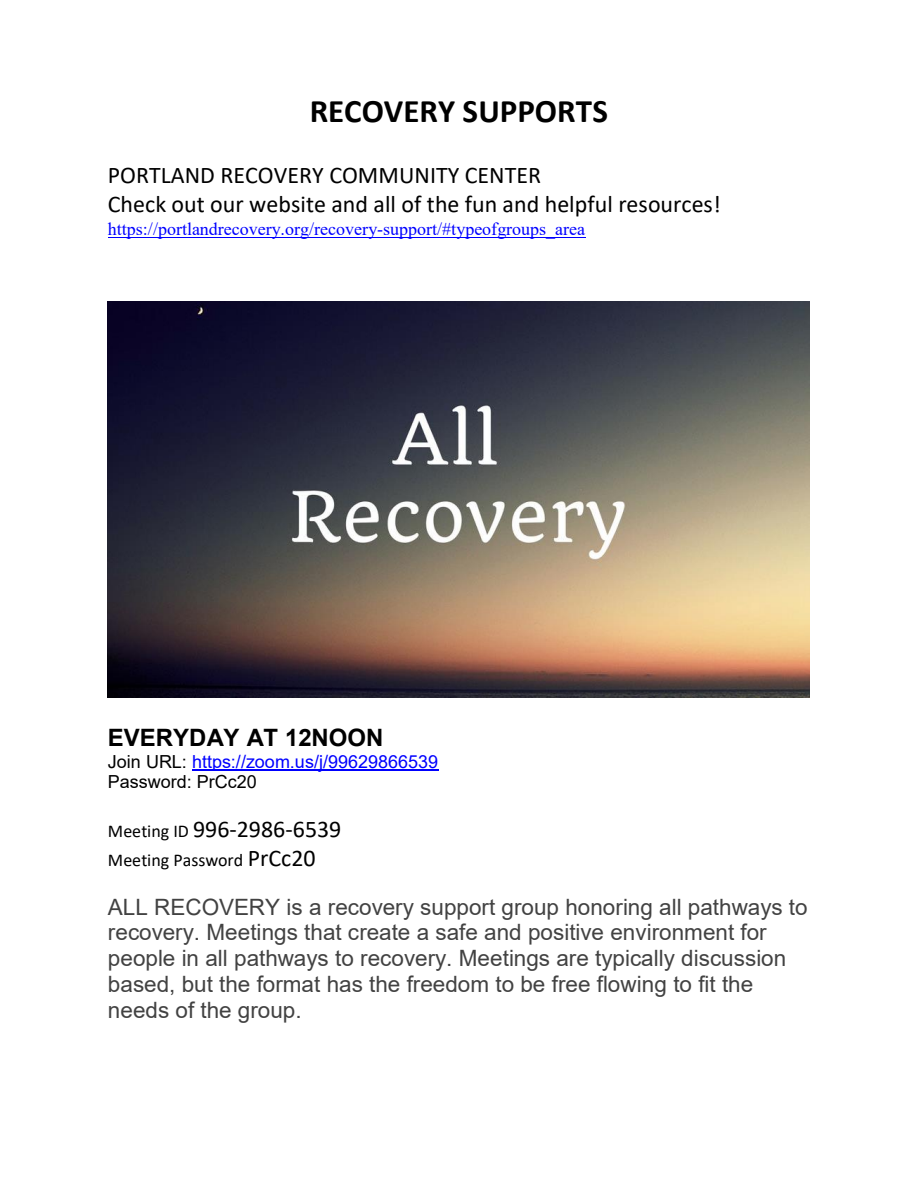
<style>
.page{position:relative;width:918px;height:1188px;background:#fff}
.page>*{position:absolute;margin:0;border:0;box-sizing:border-box;transform-origin:0 0}
.t1{font:700 33px "Calibri";color:#000}
.t2{font:24px/29.4px "Calibri";color:#000}
.t3{font:700 24px "Arial";color:#000}
.t4{font:22.5px/25.8px "Arial";color:#424242}
.t5{font:18px "Times New Roman";color:#00f}
.t6{font:18px/20.7px "Arial";color:#00f}
.t7{font:18px "Calibri";color:#000}
.s1{color:#000}
.s2{font-size:18px}
.s3{font-size:24px}
</style>
<div class="page">
<hr style="left:108px;top:237px;width:477px;height:1px;background:#00f">
<hr style="left:192px;top:770px;width:246px;height:1px;background:#00f">
<img style="left:108px;top:302px;width:702px;height:395px">
<p class="t1" style="left:310px;top:88px;width:300px">RECOVERY SUPPORTS</p>
<p class="t2" style="left:108px;top:160px;width:614px">PORTLAND RECOVERY COMMUNITY CENTER<br>Check out our website and all of the fun and helpful resources!</p>
<p class="t5" style="left:108px;top:216px;width:479px">https://portlandrecovery.org/recovery-support/#typeofgroups_area</p>
<p class="t3" style="left:108px;top:720px;width:277px">EVERYDAY AT 12NOON</p>
<p class="t6" style="left:108px;top:751px;width:332px"><span class="s1">Join URL:</span> https://zoom.us/j/99629866539<br><span class="s1">Password: PrCc20</span></p>
<p class="t2" style="left:108px;top:814px;width:235px"><span class="s2">Meeting ID</span> 996-2986-6539</p>
<p class="t7" style="left:108px;top:848px;width:209px">Meeting Password <span class="s3">PrCc20</span></p>
<p class="t4" style="left:108px;top:894px;width:701px">ALL RECOVERY is a recovery support group honoring all pathways to recovery. Meetings that create a safe and positive environment for people in all pathways to recovery. Meetings are typically discussion based, but the format has the freedom to be free flowing to fit the needs of the group.</p>
</div>
